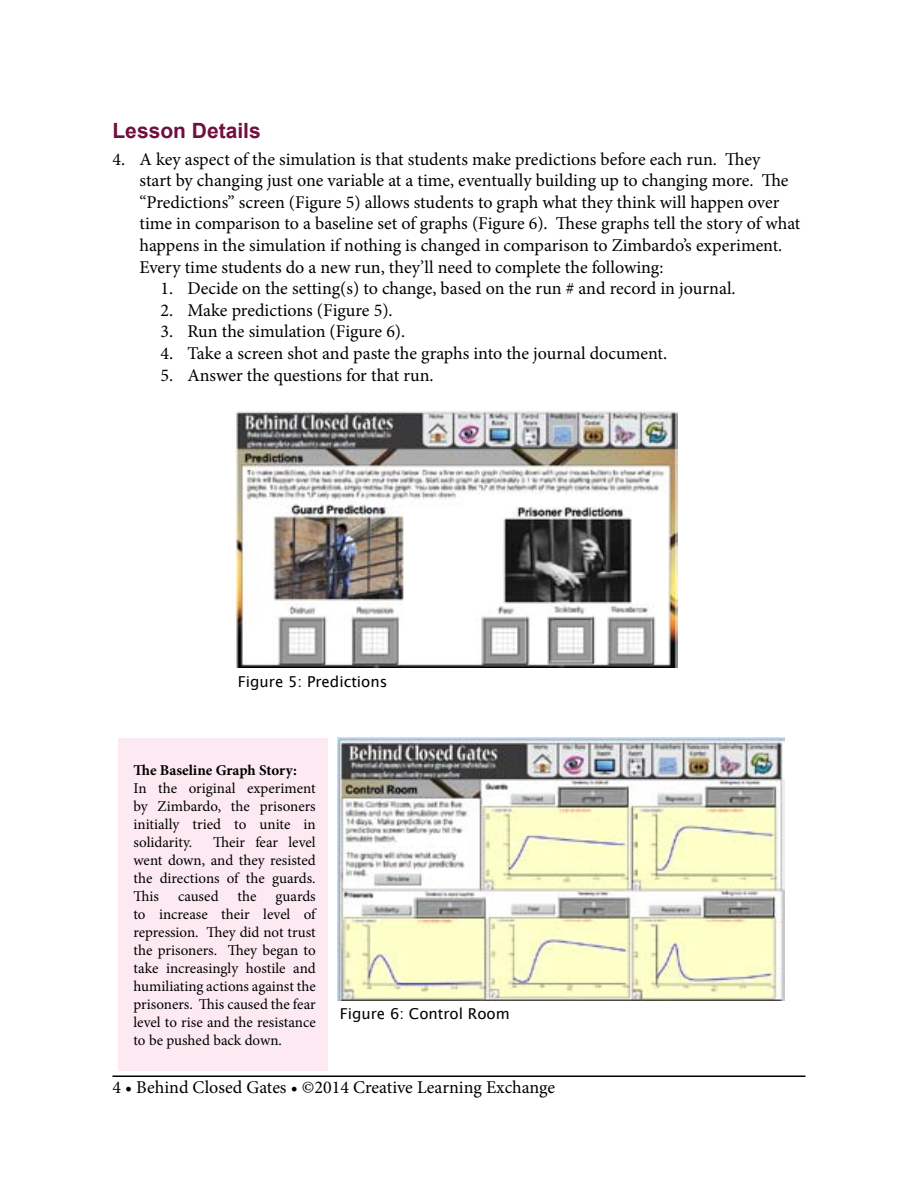
<style>
.page{position:relative;width:918px;height:1188px;background:#fff}
.page>*{position:absolute;margin:0;border:0;box-sizing:border-box;transform-origin:0 0}
.t1{font:700 21px "Arial";color:#700f40}
.t2{font:18px/21.6px "Minion Pro";color:#000}
.t3{font:15px/18px "Minion Pro";color:#000;text-align:justify}
.t4{font:15px "Lucida Sans";color:#000}
.t5{font:700 15px "Minion Pro";color:#000}
</style>
<div class="page">
<hr style="left:112px;top:1076px;width:694px;height:1px;background:#000">
<img style="left:236px;top:410px;width:442px;height:257px">
<img style="left:338px;top:737px;width:446px;height:264px">
<div style="left:118px;top:739px;width:210px;height:332px;background:#fde9f1"></div>
<p class="t1" style="left:112px;top:117px;width:150px">Lesson Details</p>
<p class="t2" style="left:140px;top:148px;width:662px;text-indent:-27px">4. A key aspect of the simulation is that students make predictions before each run. They<br>start by changing just one variable at a time, eventually building up to changing more. The “Predictions” screen (Figure 5) allows students to graph what they think will happen over time in comparison to a baseline set of graphs (Figure 6). These graphs tell the story of what happens in the simulation if nothing is changed in comparison to Zimbardo’s experiment.<br>Every time students do a new run, they’ll need to complete the following:</p>
<p class="t2" style="left:161px;top:278px;width:577px">1. Decide on the setting(s) to change, based on the run # and record in journal.</p>
<p class="t2" style="left:161px;top:299px;width:234px">2. Make predictions (Figure 5).</p>
<p class="t2" style="left:161px;top:321px;width:246px">3. Run the simulation (Figure 6).</p>
<p class="t2" style="left:161px;top:343px;width:508px">4. Take a screen shot and paste the graphs into the journal document.</p>
<p class="t2" style="left:161px;top:364px;width:275px">5. Answer the questions for that run.</p>
<p class="t4" style="left:238px;top:673px;width:151px">Figure 5: Predictions</p>
<p class="t5" style="left:134px;top:760px;width:165px">The Baseline Graph Story:</p>
<p class="t3" style="left:134px;top:780px;width:184px">In the original experiment by Zimbardo, the prisoners initially tried to unite in solidarity.</p>
<p class="t3" style="left:134px;top:834px;width:184px;text-indent:80px">Their fear level went down, and they resisted the directions of the guards.<br>This</p>
<p class="t3" style="left:134px;top:888px;width:184px;text-indent:142px">guards to increase their level of repression. They did not trust the prisoners. They began to take increasingly hostile and humiliating actions against the prisoners. This caused the fear level to rise and the resistance to be pushed back down.</p>
<p class="t3" style="left:178px;top:888px;width:42px">caused</p>
<p class="t3" style="left:238px;top:888px;width:20px">the</p>
<p class="t4" style="left:340px;top:1005px;width:172px">Figure 6: Control Room</p>
<p class="t2" style="left:112px;top:1077px;width:444px">4 • Behind Closed Gates • ©2014 Creative Learning Exchange</p>
</div>
